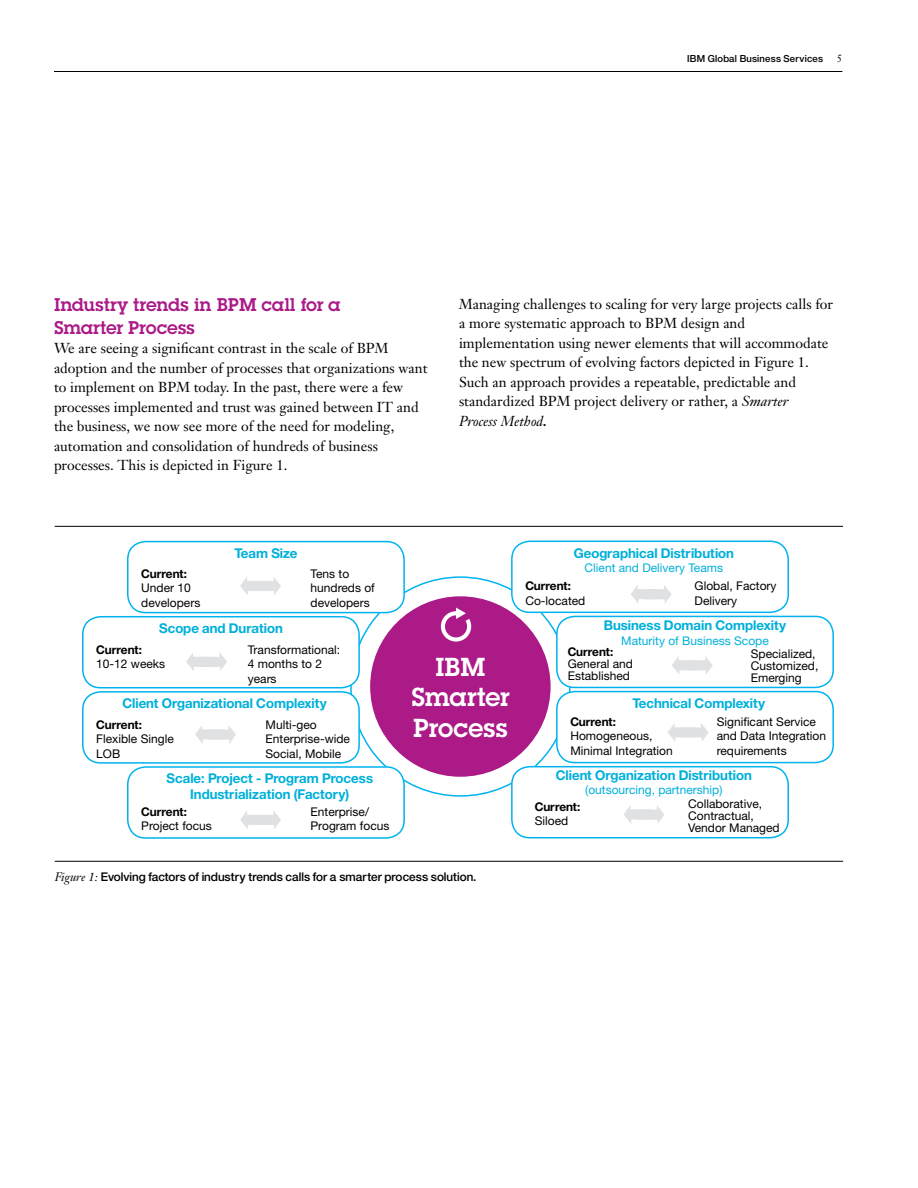
<style>
.page{position:relative;width:918px;height:1188px;background:#fff}
.page>*{position:absolute;margin:0;border:0;box-sizing:border-box;transform-origin:0 0}
._2B_sub_head__color{font:25.5px/30.6px "Lubalin Demifor IBM";color:#fff;text-align:center}
._2A_head__color{font:18px/22.5px "Lubalin Demifor IBM";color:#ab1a87}
._2C_body{font:14.25px/19.5px "Janson Text LT Pro";color:#000}
._7D_legend{font:13.5px/16.2px "Helv Neue Boldfor IBM";color:#00b0da;text-align:center}
._7D_legend-2{font:12px/14.4px "Helvetica Neue LT Std";color:#000}
._7D_legend-3{font:12px "Helv Neue Mediumfor IBM";color:#000}
._7D_legend-4{font:12px "Helvetica Neue LT Std";color:#00b0da}
._7D_legend-5{font:12px "Helv Neue Boldfor IBM";color:#000}
.t1{font:10.5px "Janson Text LT Pro";color:#000}
.t2{font:9.75px "Helv Neue Mediumfor IBM";letter-spacing:.02em;color:#000}
.s1{font-family:"Janson Text LT Std";font-style:italic}
.s2{font-family:"Janson Text LT Std";font-weight:700;font-style:italic}
</style>
<div class="page">
<hr style="left:54px;top:71px;width:788px;height:1px;background:#000">
<hr style="left:55px;top:861px;width:788px;height:1px;background:#000">
<div style="left:370px;top:596px;width:181px;height:181px;background:#ab1a87;border-radius:50%"></div>
<svg style="left:441px;top:608px;width:30px;height:34px"></svg>
<div style="left:127px;top:541px;width:278px;height:72px;border:2px solid #00b3ef;border-radius:18px"></div>
<svg style="left:240px;top:577px;width:41px;height:18px"></svg>
<div style="left:82px;top:616px;width:278px;height:72px;border:2px solid #00b3ef;border-radius:18px"></div>
<svg style="left:186px;top:653px;width:41px;height:18px"></svg>
<div style="left:82px;top:691px;width:278px;height:73px;border:2px solid #00b3ef;border-radius:18px"></div>
<svg style="left:195px;top:725px;width:41px;height:19px"></svg>
<div style="left:127px;top:766px;width:278px;height:73px;border:2px solid #00b3ef;border-radius:18px"></div>
<svg style="left:240px;top:811px;width:41px;height:18px"></svg>
<div style="left:511px;top:541px;width:278px;height:72px;border:2px solid #00b3ef;border-radius:18px"></div>
<svg style="left:631px;top:585px;width:41px;height:18px"></svg>
<div style="left:556px;top:616px;width:278px;height:72px;border:2px solid #00b3ef;border-radius:18px"></div>
<svg style="left:672px;top:656px;width:41px;height:18px"></svg>
<div style="left:556px;top:691px;width:278px;height:72px;border:2px solid #00b3ef;border-radius:18px"></div>
<svg style="left:668px;top:723px;width:41px;height:18px"></svg>
<div style="left:511px;top:766px;width:278px;height:72px;border:2px solid #00b3ef;border-radius:18px"></div>
<svg style="left:624px;top:805px;width:41px;height:19px"></svg>
<hr style="left:55px;top:526px;width:788px;height:1px;background:#000">
<p class="t2" style="left:687px;top:53px;width:137px">IBM Global Business Services</p>
<p class="t1" style="left:837px;top:52px;width:7px">5</p>
<p class="_2A_head__color" style="left:54px;top:293px;width:288px">Industry trends in BPM call for a<br>Smarter Process</p>
<p class="_2C_body" style="left:54px;top:338px;width:375px">We are seeing a significant contrast in the scale of BPM adoption and the number of processes that organizations want to implement on BPM today. In the past, there were a few processes implemented and trust was gained between IT and the business, we now see more of the need for modeling, automation and consolidation of hundreds of business processes. This is depicted in Figure 1.</p>
<p class="_2C_body" style="left:459px;top:294px;width:376px">Managing challenges to scaling for very large projects calls for a more systematic approach to BPM design and implementation using newer elements that will accommodate the new spectrum of evolving factors depicted in Figure 1.<br>Such an approach provides a repeatable, predictable and standardized BPM project delivery or rather, a <span class="s1">Smarter<br>Process Method</span><span class="s2">.</span></p>
<p class="_7D_legend" style="left:234px;top:545px;width:65px">Team Size</p>
<p class="_7D_legend-5" style="left:141px;top:566px;width:47px">Current:</p>
<p class="_7D_legend-2" style="left:141px;top:581px;width:61px">Under 10 developers</p>
<p class="_7D_legend" style="left:159px;top:620px;width:125px">Scope and Duration</p>
<p class="_7D_legend-2" style="left:248px;top:642px;width:94px">Transformational:<br>4 months to 2 years</p>
<p class="_7D_legend-2" style="left:311px;top:566px;width:66px">Tens to hundreds of developers</p>
<p class="_7D_legend-5" style="left:96px;top:642px;width:47px">Current:</p>
<p class="_7D_legend-2" style="left:96px;top:657px;width:70px">10-12 weeks</p>
<p class="_7D_legend" style="left:123px;top:695px;width:206px">Client Organizational Complexity</p>
<p class="_7D_legend-2" style="left:266px;top:717px;width:86px">Multi-geo<br>Enterprise-wide<br>Social, Mobile</p>
<p class="_7D_legend-5" style="left:96px;top:717px;width:47px">Current:</p>
<p class="_7D_legend-2" style="left:96px;top:732px;width:79px">Flexible Single<br>LOB</p>
<p class="_7D_legend" style="left:166px;top:770px;width:208px">Scale: Project - Program Process<br>Industrialization (Factory)</p>
<p class="_7D_legend-2" style="left:311px;top:804px;width:80px">Enterprise/<br>Program focus</p>
<p class="_7D_legend-5" style="left:141px;top:804px;width:47px">Current:</p>
<p class="_7D_legend-2" style="left:141px;top:819px;width:72px">Project focus</p>
<p class="_2B_sub_head__color" style="left:411px;top:651px;width:99px">IBM<br>Smarter<br>Process</p>
<p class="_7D_legend-3" style="left:55px;top:870px;width:423px"><span class="s1">Figure 1:</span> Evolving factors of industry trends calls for a smarter process solution.</p>
<p class="_7D_legend" style="left:574px;top:544px;width:162px">Geographical Distribution</p>
<p class="_7D_legend-4" style="left:585px;top:561px;width:140px">Client and Delivery Teams</p>
<p class="_7D_legend-2" style="left:695px;top:579px;width:83px">Global, Factory<br>Delivery</p>
<p class="_7D_legend-5" style="left:525px;top:578px;width:47px">Current:</p>
<p class="_7D_legend-2" style="left:525px;top:593px;width:61px">Co-located</p>
<p class="_7D_legend" style="left:604px;top:617px;width:184px">Business Domain Complexity</p>
<p class="_7D_legend-4" style="left:621px;top:633px;width:149px">Maturity of Business Scope</p>
<p class="_7D_legend-2" style="left:751px;top:647px;width:69px;line-height:12px">Specialized,<br>Customized,<br>Emerging</p>
<p class="_7D_legend-5" style="left:568px;top:645px;width:47px">Current:</p>
<p class="_7D_legend-2" style="left:568px;top:658px;width:67px;line-height:12px">General and<br>Established</p>
<p class="_7D_legend" style="left:632px;top:695px;width:135px">Technical Complexity</p>
<p class="_7D_legend-2" style="left:717px;top:714px;width:111px">Significant Service and Data Integration requirements</p>
<p class="_7D_legend-5" style="left:570px;top:714px;width:47px">Current:</p>
<p class="_7D_legend-2" style="left:570px;top:729px;width:104px">Homogeneous,<br>Minimal Integration</p>
<p class="_7D_legend" style="left:556px;top:767px;width:198px">Client Organization Distribution</p>
<p class="_7D_legend-4" style="left:585px;top:783px;width:139px">(outsourcing, partnership)</p>
<p class="_7D_legend-2" style="left:688px;top:797px;width:93px;line-height:12px">Collaborative,<br>Contractual,<br>Vendor Managed</p>
<p class="_7D_legend-5" style="left:535px;top:799px;width:47px">Current:</p>
<p class="_7D_legend-2" style="left:535px;top:814px;width:35px">Siloed</p>
</div>
